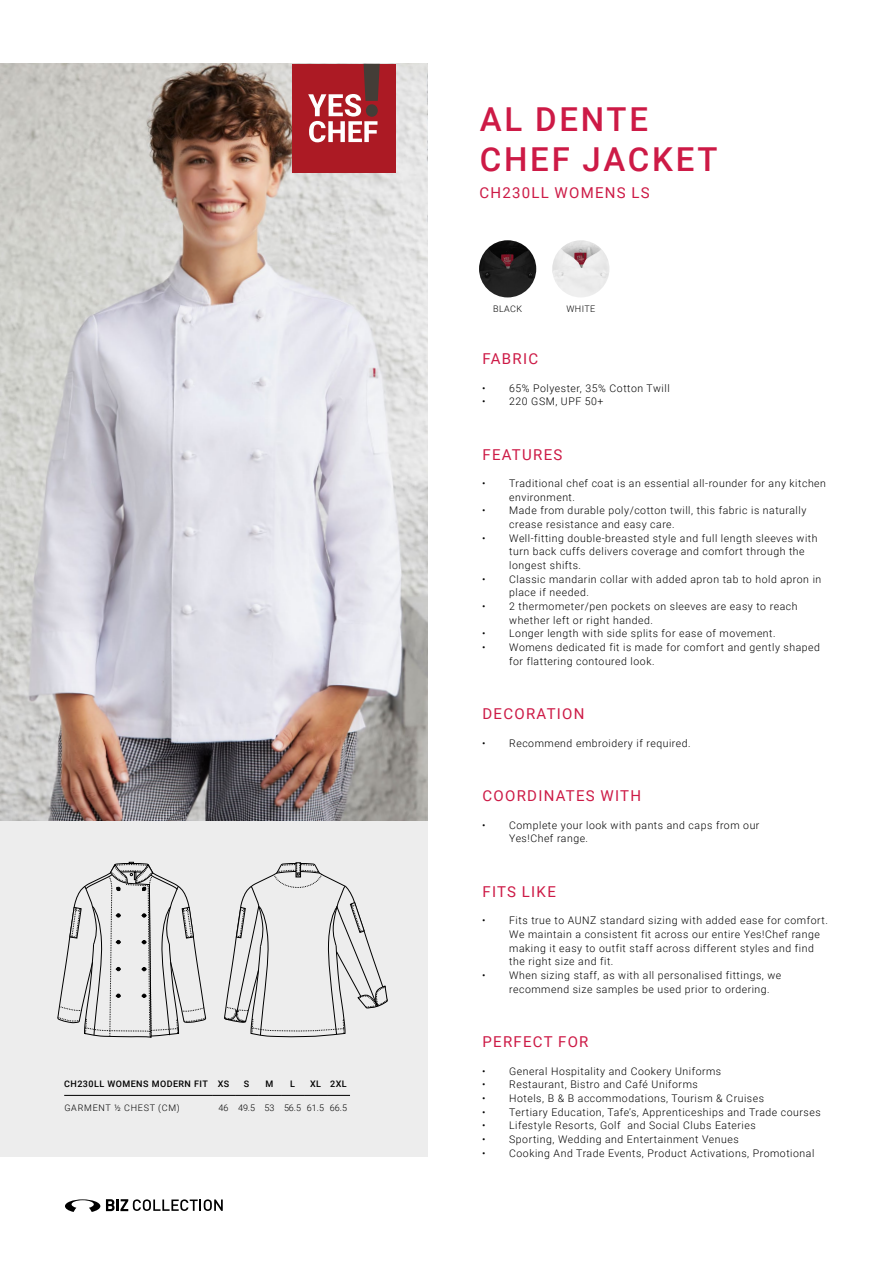
<style>
.page{position:relative;width:893px;height:1263px;background:#fff}
.page>*{position:absolute;margin:0;border:0;box-sizing:border-box;transform-origin:0 0}
.t1{font:500 33px/39.6px "Roboto";letter-spacing:.085em;color:#cd1a46}
.t2{font:15px "Roboto";letter-spacing:.085em;color:#cd1a46}
.t3{font:300 10.5px/13.6px "Roboto";letter-spacing:.05em;color:#000}
.t4{font:500 9px "Roboto";letter-spacing:.05em;color:#000}
.t5{font:300 9px "Roboto";color:#000}
.t6{font:300 9px "Roboto";letter-spacing:.085em;color:#000}
.t7{font:300 9px "Roboto";letter-spacing:.05em;color:#000}
</style>
<div class="page">
<div style="left:0;top:806px;width:428px;height:350px;background:#ededed"></div>
<div style="left:296px;top:862px;width:5px;height:15px;border:1px solid #000"></div>
<svg style="left:57px;top:862px;width:150px;height:175px"></svg>
<svg style="left:224px;top:863px;width:164px;height:174px"></svg>
<img style="left:0;top:64px;width:428px;height:757px">
<img style="left:552px;top:240px;width:57px;height:57px;border-radius:29px">
<img style="left:479px;top:240px;width:57px;height:57px;border-radius:29px">
<svg style="left:65px;top:1199px;width:35px;height:13px"></svg>
<svg style="left:106px;top:1199px;width:117px;height:12px"></svg>
<hr style="left:64px;top:1095px;width:148px;height:1px;background:#000">
<svg style="left:212px;top:1095px;width:138px;height:1px"></svg>
<div style="left:292px;top:64px;width:104px;height:108px;background:#ac1a24"></div>
<svg style="left:308px;top:64px;width:72px;height:78px"></svg>
<p class="t4" style="left:64px;top:1077px;width:167px">CH230LL WOMENS MODERN FIT XS</p>
<p class="t4" style="left:244px;top:1077px;width:7px">S</p>
<p class="t4" style="left:266px;top:1077px;width:9px">M</p>
<p class="t4" style="left:290px;top:1077px;width:6px">L</p>
<p class="t4" style="left:310px;top:1077px;width:38px">XL 2XL</p>
<p class="t6" style="left:64px;top:1101px;width:117px">GARMENT ½ CHEST (CM)</p>
<p class="t5" style="left:219px;top:1101px;width:130px">46 49.5 53 56.5 61.5 66.5</p>
<h1 class="t1" style="left:480px;top:98px;width:239px">AL DENTE<br>CHEF JACKET</h1>
<h2 class="t2" style="left:479px;top:182px;width:172px">CH230LL WOMENS LS</h2>
<p class="t7" style="left:493px;top:303px;width:31px">BLACK</p>
<p class="t7" style="left:566px;top:303px;width:30px">WHITE</p>
<h2 class="t2" style="left:482px;top:348px;width:57px">FABRIC</h2>
<p class="t3" style="left:482px;top:381px;width:189px">• 65% Polyester, 35% Cotton Twill</p>
<p class="t3" style="left:482px;top:394px;width:123px">• 220 GSM, UPF 50+</p>
<h2 class="t2" style="left:482px;top:444px;width:81px">FEATURES</h2>
<p class="t3" style="left:509px;top:476px;width:318px;text-indent:-27px">• Traditional chef coat is an essential all-rounder for any kitchen environment.</p>
<p class="t3" style="left:509px;top:503px;width:299px;text-indent:-27px">• Made from durable poly/cotton twill, this fabric is naturally crease resistance and easy care.</p>
<p class="t3" style="left:509px;top:531px;width:310px;text-indent:-27px">• Well-fitting double-breasted style and full length sleeves with turn back cuffs delivers coverage and comfort through the longest shifts.</p>
<p class="t3" style="left:509px;top:572px;width:314px;text-indent:-27px">• Classic mandarin collar with added apron tab to hold apron in place if needed.</p>
<p class="t3" style="left:509px;top:599px;width:290px;text-indent:-27px">• 2 thermometer/pen pockets on sleeves are easy to reach whether left or right handed.</p>
<p class="t3" style="left:482px;top:626px;width:295px">• Longer length with side splits for ease of movement.</p>
<p class="t3" style="left:509px;top:640px;width:312px;text-indent:-27px">• Womens dedicated fit is made for comfort and gently shaped for flattering contoured look.</p>
<h2 class="t2" style="left:482px;top:703px;width:104px">DECORATION</h2>
<p class="t3" style="left:482px;top:736px;width:210px">• Recommend embroidery if required.</p>
<h2 class="t2" style="left:482px;top:785px;width:160px">COORDINATES WITH</h2>
<p class="t3" style="left:509px;top:818px;width:252px;text-indent:-27px">• Complete your look with pants and caps from our<br>Yes!Chef range.</p>
<h2 class="t2" style="left:482px;top:881px;width:75px">FITS LIKE</h2>
<p class="t3" style="left:509px;top:913px;width:320px;text-indent:-27px">• Fits true to AUNZ standard sizing with added ease for comfort.<br>We maintain a consistent fit across our entire Yes!Chef range making it easy to outfit staff across different styles and find the right size and fit.</p>
<p class="t3" style="left:509px;top:968px;width:274px;text-indent:-27px">• When sizing staff, as with all personalised fittings, we recommend size samples be used prior to ordering.</p>
<h2 class="t2" style="left:482px;top:1031px;width:108px">PERFECT FOR</h2>
<p class="t3" style="left:482px;top:1064px;width:241px">• General Hospitality and Cookery Uniforms</p>
<p class="t3" style="left:482px;top:1077px;width:217px">• Restaurant, Bistro and Café Uniforms</p>
<p class="t3" style="left:482px;top:1091px;width:283px">• Hotels, B &amp; B accommodations, Tourism &amp; Cruises</p>
<p class="t3" style="left:482px;top:1105px;width:340px">• Tertiary Education, Tafe’s, Apprenticeships and Trade courses</p>
<p class="t3" style="left:482px;top:1118px;width:275px">• Lifestyle Resorts, Golf and Social Clubs Eateries</p>
<p class="t3" style="left:482px;top:1132px;width:258px">• Sporting, Wedding and Entertainment Venues</p>
<p class="t3" style="left:482px;top:1146px;width:334px">• Cooking And Trade Events, Product Activations, Promotional</p>
</div>
